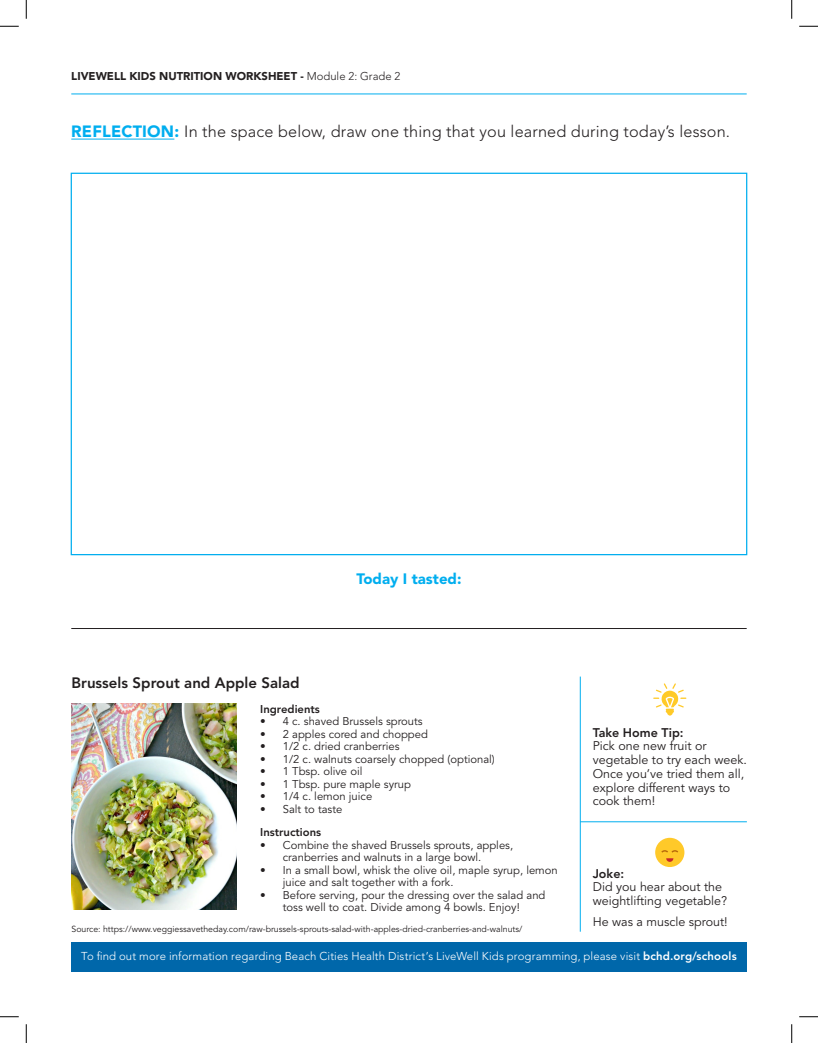
<style>
.page{position:relative;width:818px;height:1043px;background:#fff}
.page>*{position:absolute;margin:0;border:0;box-sizing:border-box;transform-origin:0 0}
.t1{font:300 16.25px "Avenir";letter-spacing:.01em;color:#231f20}
.t2{font:800 15px "Avenir";color:#231f20}
.t3{font:900 15px "Avenir";color:#00aeef}
.t4{font:12.5px/13.8px "Avenir";color:#231f20}
.t5{font:800 12.5px "Avenir";color:#231f20}
.t6{font:300 11.38px "Avenir";letter-spacing:.01em;color:#fff}
.t7{font:11.25px/12.5px "Avenir";color:#231f20}
.t8{font:900 11.25px "Avenir";color:#231f20}
.t9{font:800 11.25px "Avenir";color:#231f20}
.t10{font:8.75px "Avenir";color:#231f20}
.s1{font-weight:300}
.s2{font-weight:900;color:#00aeef}
.s3{font-weight:800}
</style>
<div class="page">
<div style="left:71px;top:942px;width:676px;height:29px;background:#0067aa"></div>
<hr style="left:71px;top:94px;width:675px;height:1px;background:#00aeef">
<hr style="left:71px;top:139px;width:103px;height:1px;background:#00aeef">
<hr style="left:71px;top:628px;width:675px;height:1px;background:#231f20">
<img style="left:71px;top:704px;width:165px;height:205px">
<hr style="left:580px;top:676px;width:1px;height:255px;background:#00aeef">
<hr style="left:580px;top:821px;width:166px;height:1px;background:#00aeef">
<svg style="left:653px;top:683px;width:33px;height:32px"></svg>
<div style="left:655px;top:837px;width:29px;height:30px;background:#ffc929;border-radius:50%"></div>
<svg style="left:666px;top:858px;width:7px;height:3px"></svg>
<svg style="left:661px;top:850px;width:17px;height:2px"></svg>
<svg style="left:0;top:25px;width:19px;height:2px"></svg>
<svg style="left:799px;top:25px;width:19px;height:2px"></svg>
<svg style="left:0;top:1016px;width:19px;height:1px"></svg>
<svg style="left:799px;top:1016px;width:19px;height:1px"></svg>
<svg style="left:25px;top:0;width:2px;height:19px"></svg>
<svg style="left:25px;top:1024px;width:2px;height:18px"></svg>
<svg style="left:791px;top:0;width:1px;height:19px"></svg>
<svg style="left:791px;top:1024px;width:1px;height:18px"></svg>
<p class="t8" style="left:71px;top:69px;width:331px">LIVEWELL KIDS NUTRITION WORKSHEET - <span class="s1">Module 2: Grade 2</span></p>
<p class="t1" style="left:71px;top:122px;width:660px"><span class="s2">REFLECTION:</span> In the space below, draw one thing that you learned during today’s lesson.</p>
<p class="t2" style="left:71px;top:674px;width:230px">Brussels Sprout and Apple Salad</p>
<p class="t3" style="left:356px;top:570px;width:106px">Today I tasted:</p>
<p class="t9" style="left:260px;top:702px;width:61px">Ingredients</p>
<p class="t7" style="left:260px;top:715px;width:164px">• 4 c. shaved Brussels sprouts</p>
<p class="t7" style="left:260px;top:727px;width:169px">• 2 apples cored and chopped</p>
<p class="t7" style="left:260px;top:740px;width:141px">• 1/2 c. dried cranberries</p>
<p class="t7" style="left:260px;top:752px;width:236px">• 1/2 c. walnuts coarsely chopped (optional)</p>
<p class="t7" style="left:260px;top:765px;width:104px">• 1 Tbsp. olive oil</p>
<p class="t7" style="left:260px;top:777px;width:152px">• 1 Tbsp. pure maple syrup</p>
<p class="t7" style="left:260px;top:790px;width:113px">• 1/4 c. lemon juice</p>
<p class="t7" style="left:260px;top:802px;width:84px">• Salt to taste</p>
<p class="t9" style="left:260px;top:825px;width:62px">Instructions</p>
<p class="t7" style="left:283px;top:839px;width:232px;text-indent:-22px">• Combine the shaved Brussels sprouts, apples, cranberries and walnuts in a large bowl.</p>
<p class="t7" style="left:283px;top:864px;width:276px;text-indent:-22px">• In a small bowl, whisk the olive oil, maple syrup, lemon juice and salt together with a fork.</p>
<p class="t7" style="left:260px;top:889px;width:287px;text-align:center">• Before serving, pour the dressing over the salad and toss well to coat. Divide among 4 bowls. Enjoy!</p>
<p class="t10" style="left:71px;top:923px;width:452px">Source: https://www.veggiessavetheday.com/raw-brussels-sprouts-salad-with-apples-dried-cranberries-and-walnuts/</p>
<p class="t5" style="left:592px;top:724px;width:92px">Take Home Tip:</p>
<p class="t4" style="left:592px;top:739px;width:115px">Pick one new fruit or</p>
<p class="t4" style="left:592px;top:753px;width:156px">vegetable to try each week.<br>Once you’ve tried them all, explore different ways to cook them!</p>
<p class="t5" style="left:592px;top:866px;width:33px">Joke:</p>
<p class="t4" style="left:592px;top:880px;width:136px">Did you hear about the weightlifting vegetable?</p>
<p class="t4" style="left:592px;top:915px;width:136px">He was a muscle sprout!</p>
<p class="t6" style="left:81px;top:949px;width:657px">To find out more information regarding Beach Cities Health District’s LiveWell Kids programming, please visit <span class="s3">bchd.org/schools</span></p>
</div>
